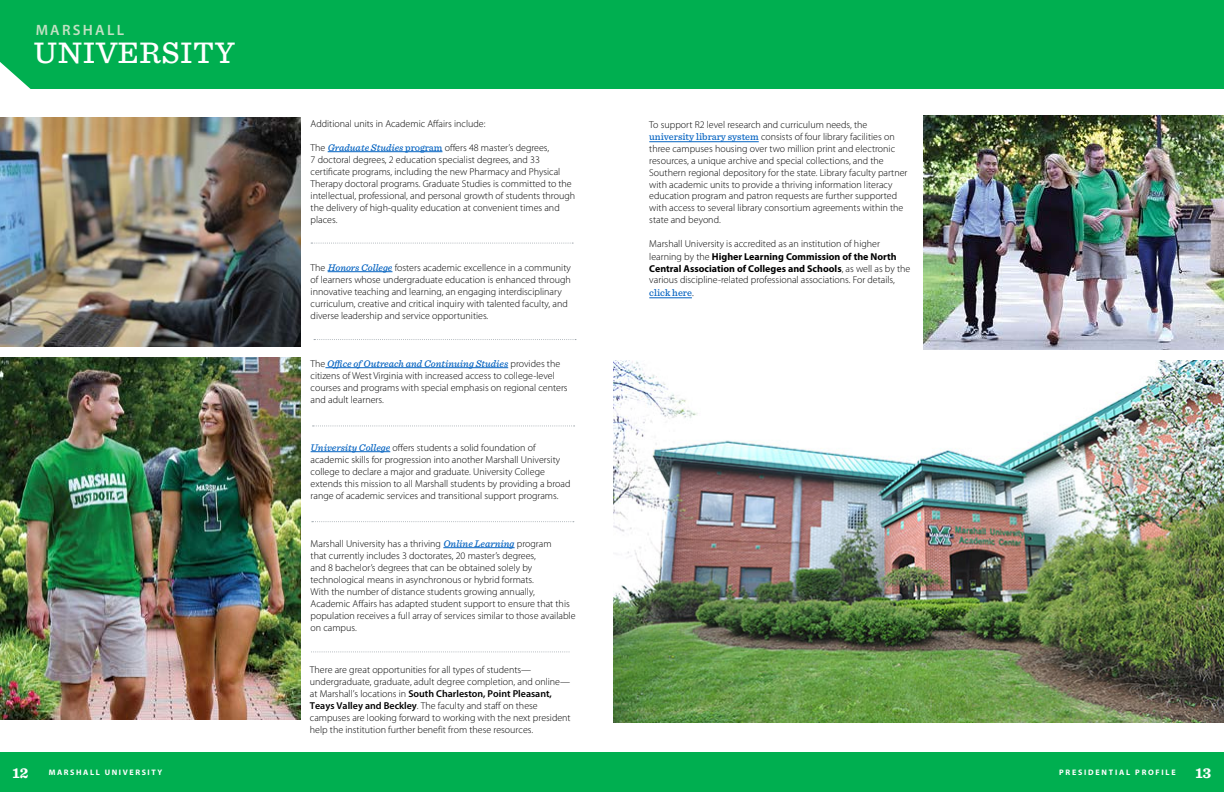
<style>
.page{position:relative;width:1224px;height:792px;background:#fff}
.page>*{position:absolute;margin:0;border:0;box-sizing:border-box;transform-origin:0 0}
.t1{font:500 31px "Sentinel";letter-spacing:.02em;color:#fff}
.t2{font:600 15px "Myriad Pro";letter-spacing:.15em;color:#c2e1c3}
.t3{font:700 15px "Sentinel";color:#fff}
.t4{font:300 10px/12px "Myriad Pro";color:#000}
.t5{font:700 8px "Myriad Pro";letter-spacing:.215em;color:#fff}
.s1{font-family:"Sentinel";font-weight:500;font-style:italic;color:#0563c1}
.s2{font-family:"Sentinel";font-weight:500;color:#0563c1}
.s3{font-weight:600}
.s4{font-weight:700}
.s5{font-family:"Times New Roman";font-weight:400}
</style>
<div class="page">
<div style="left:0;top:752px;width:1224px;height:40px;background:#00af50"></div>
<svg style="left:312px;top:521px;width:262px;height:1px"></svg>
<svg style="left:313px;top:425px;width:262px;height:1px"></svg>
<svg style="left:314px;top:339px;width:262px;height:1px"></svg>
<svg style="left:311px;top:243px;width:262px;height:1px"></svg>
<hr style="left:328px;top:151px;width:114px;height:1px;background:#0563c1">
<hr style="left:328px;top:271px;width:64px;height:1px;background:#0563c1">
<hr style="left:325px;top:367px;width:183px;height:1px;background:#0563c1">
<hr style="left:311px;top:451px;width:79px;height:1px;background:#0563c1">
<hr style="left:443px;top:547px;width:72px;height:1px;background:#0563c1">
<div style="left:0;top:0;width:613px;height:89px;background:#00af50"></div>
<div style="left:613px;top:0;width:611px;height:89px;background:#00af50"></div>
<img style="left:0;top:358px;width:301px;height:362px">
<img style="left:0;top:117px;width:301px;height:229px">
<img style="left:923px;top:115px;width:301px;height:235px">
<svg style="left:311px;top:651px;width:258px;height:1px"></svg>
<hr style="left:649px;top:141px;width:110px;height:1px;background:#0563c1">
<hr style="left:649px;top:298px;width:43px;height:1px;background:#0563c1">
<img style="left:614px;top:361px;width:610px;height:362px">
<p class="t2" style="left:36px;top:20px;width:90px">MARSHALL</p>
<p class="t1" style="left:34px;top:29px;width:203px">UNIVERSITY</p>
<p class="t4" style="left:311px;top:117px;width:176px">Additional units in Academic Afairs include:</p>
<p class="t4" style="left:311px;top:141px;width:266px">The <span class="s1">Graduate Studies</span> <span class="s2">program</span> ofers 48 master’s degrees,<br>7 doctoral degrees, 2 education specialist degrees, and 33 certifcate programs, including the new Pharmacy and Physical Therapy doctoral programs. Graduate Studies is committed to the intellectual, professional, and personal growth of students through the delivery of high-quality education at convenient times and places.</p>
<p class="t4" style="left:311px;top:261px;width:262px">The <span class="s1">Honors College</span> fosters academic excellence in a community of learners whose undergraduate education is enhanced through innovative teaching and learning, an engaging interdisciplinary curriculum, creative and critical inquiry with talented faculty, and diverse leadership and service opportunities.</p>
<p class="t4" style="left:311px;top:357px;width:259px">The <span class="s1">Ofce ofOutreach and Continuing Studies</span> provides the citizens of West Virginia with increased access to college-level courses and programs with special emphasis on regional centers and adult learners.</p>
<p class="t4" style="left:311px;top:441px;width:261px"><span class="s1">University College</span> ofers students a solid foundation of academic skills for progression into another Marshall University college to declare a major and graduate. University College extends this mission to all Marshall students by providing a broad range of academic services and transitional support programs.</p>
<p class="t4" style="left:311px;top:537px;width:266px">Marshall University has a thriving <span class="s1">Online Learning</span> program<br>that currently includes 3 doctorates, 20 master’s degrees,<br>and 8 bachelor’s degrees that can be obtained solely by technological means in asynchronous or hybrid formats.<br>With the number of distance students growing annually, Academic Afairs has adapted student support to ensure that this population receives a full array of services similar to those available on campus.</p>
<p class="t4" style="left:310px;top:664px;width:262px">There are great opportunities for all types of students— undergraduate, graduate, adult degree completion, and online— at Marshall’s locations in <span class="s3">South Charleston, Point Pleasant, Teays Valley and Beckley</span>. The faculty and staff on these campuses are looking forward to working with the next president help the institution further benefit from these resources.</p>
<p class="t4" style="left:649px;top:118px;width:260px">To support R2 level research and curriculum needs, the <span class="s2">university library system</span> consists of four library facilities on three campuses housing over two million print and electronic resources, a unique archive and special collections, and the Southern regional depository for the state. Library faculty partner with academic units to provide a thriving information literacy education program and patron requests are further supported with access to several library consortium agreements within the state and beyond.</p>
<p class="t4" style="left:649px;top:238px;width:263px">Marshall University is accredited as an institution of higher learning by the <span class="s4">Higher Learning Commission of the North Central Association of Colleges and Schools</span>, as well as by the various discipline-related professional associations. For details, <span class="s2">click here</span><span class="s5">.</span></p>
<h2 class="t3" style="left:13px;top:761px;width:17px">12</h2>
<p class="t5" style="left:49px;top:767px;width:115px">MARSHALL UNIVERSITY</p>
<p class="t5" style="left:1059px;top:767px;width:118px">PRESIDENTIAL PROFILE</p>
<h2 class="t3" style="left:1195px;top:761px;width:17px">13</h2>
</div>
